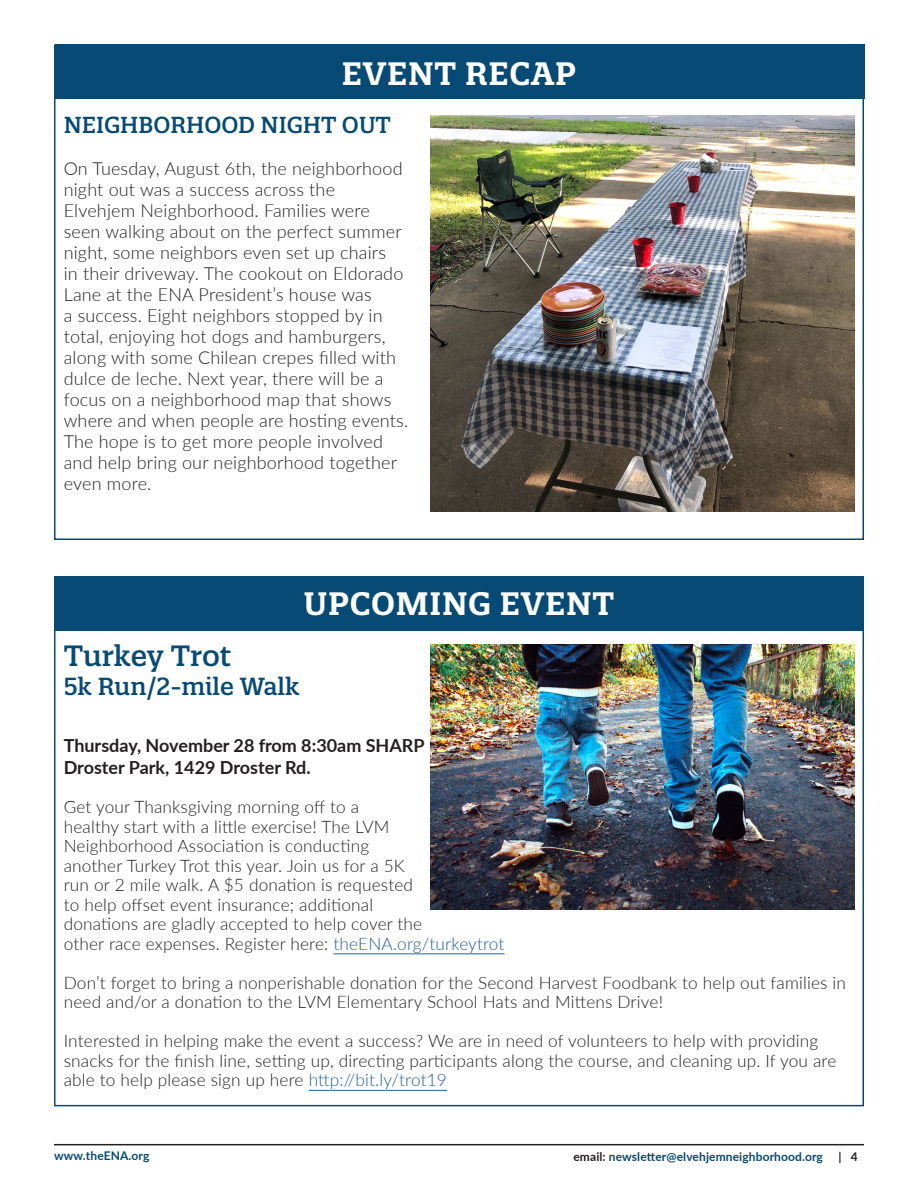
<style>
.page{position:relative;width:918px;height:1188px;background:#fff}
.page>*{position:absolute;margin:0;border:0;box-sizing:border-box;transform-origin:0 0}
.Headline{font:600 31.5px "Quatro Slab";letter-spacing:.025em;color:#fff}
.Sub_Headline{font:500 28.5px "Quatro Slab";color:#074a76}
.Sub_Headline-2{font:500 24px "Quatro Slab";color:#074a76}
.Sub_Headline-3{font:500 22.5px "Quatro Slab";color:#074a76}
.Body_Copy{font:300 18px/21px "Lato";letter-spacing:.01em;color:#231f20}
.By_Line___Additional{font:700 18px "Lato";color:#231f20}
.Body_Copy-2{font:300 17.25px/19.5px "Lato";letter-spacing:.01em;color:#231f20}
.t1{font:700 12px "Lato";letter-spacing:.01em;color:#074a76}
.t2{font:700 12px "Lato";color:#231f20}
.s1{color:#215e9f}
.s2{color:#231f20}
</style>
<div class="page">
<hr style="left:54px;top:1144px;width:810px;height:1px;background:#231f20">
<div style="left:55px;top:45px;width:810px;height:54px;background:#074a76"></div>
<img style="left:431px;top:115px;width:423px;height:396px">
<div style="left:54px;top:576px;width:810px;height:55px;background:#074a76"></div>
<hr style="left:334px;top:954px;width:171px;height:1px;background:#215e9f">
<hr style="left:309px;top:1090px;width:138px;height:1px;background:#215e9f">
<img style="left:431px;top:645px;width:423px;height:265px">
<p class="Headline" style="left:342px;top:54px;width:236px">EVENT RECAP</p>
<p class="Sub_Headline-3" style="left:64px;top:110px;width:329px">NEIGHBORHOOD NIGHT OUT</p>
<p class="Body_Copy" style="left:64px;top:157px;width:346px">On Tuesday, August 6th, the neighborhood night out was a success across the Elvehjem Neighborhood. Families were seen walking about on the perfect summer night, some neighbors even set up chairs<br>in their driveway. The cookout on Eldorado Lane at the ENA President’s house was<br>a success. Eight neighbors stopped by in total, enjoying hot dogs and hamburgers, along with some Chilean crepes filled with dulce de leche. Next year, there will be a focus on a neighborhood map that shows where and when people are hosting events.<br>The hope is to get more people involved and help bring our neighborhood together even more.</p>
<p class="Headline" style="left:304px;top:584px;width:312px">UPCOMING EVENT</p>
<p class="Sub_Headline" style="left:64px;top:638px;width:169px">Turkey Trot</p>
<p class="Sub_Headline-2" style="left:64px;top:671px;width:237px">5k Run/2-mile Walk</p>
<p class="By_Line___Additional" style="left:64px;top:732px;width:362px">Thursday, November 28 from 8:30am SHARP</p>
<p class="By_Line___Additional" style="left:64px;top:754px;width:248px">Droster Park, 1429 Droster Rd.</p>
<p class="Body_Copy-2" style="left:64px;top:797px;width:442px">Get your Thanksgiving morning off to a<br>healthy start with a little exercise! The LVM<br>Neighborhood Association is conducting<br>another Turkey Trot this year. Join us for a 5K<br>run or 2 mile walk. A $5 donation is requested<br>to help offset event insurance; additional<br>donations are gladly accepted to help cover the<br>other race expenses. Register here: <span class="s1">theENA.org/turkeytrot</span></p>
<p class="Body_Copy-2" style="left:64px;top:972px;width:784px">Don’t forget to bring a nonperishable donation for the Second Harvest Foodbank to help out families in need and/or a donation to the LVM Elementary School Hats and Mittens Drive!</p>
<p class="Body_Copy-2" style="left:64px;top:1031px;width:774px">Interested in helping make the event a success? We are in need of volunteers to help with providing snacks for the finish line, setting up, directing participants along the course, and cleaning up. If you are able to help please sign up here <span class="s1">http://bit.ly/trot19</span></p>
<p class="t1" style="left:54px;top:1147px;width:97px">www.theENA.org</p>
<p class="t1" style="left:573px;top:1147px;width:251px"><span class="s2">email:</span> newsletter@elvehjemneighborhood.org</p>
<p class="t2" style="left:838px;top:1147px;width:21px">| 4</p>
</div>
